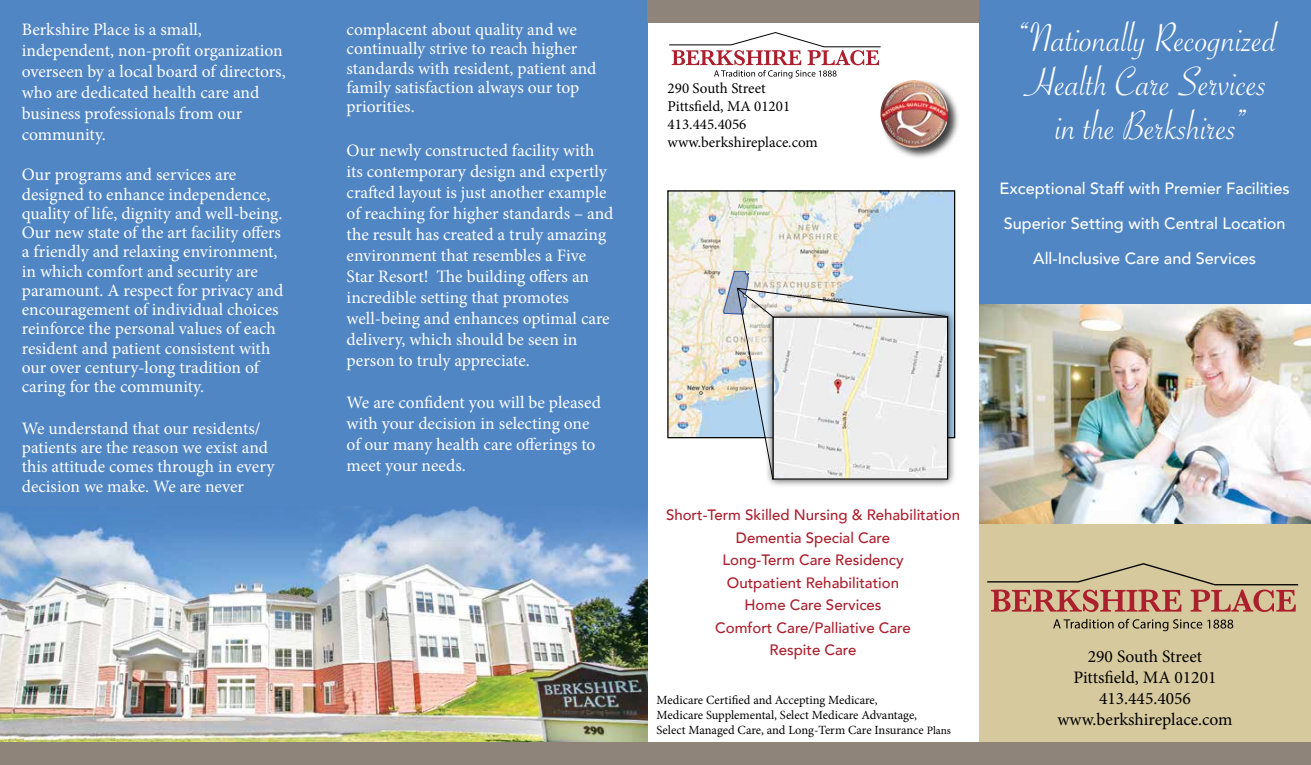
<style>
.page{position:relative;width:1311px;height:765px;background:#fff}
.page>*{position:absolute;margin:0;border:0;box-sizing:border-box;transform-origin:0 0}
.t1{font:43.75px/43.8px "Savoye Let Plain";color:#fff;text-align:center}
.t2{font:17.5px/19.2px "Minion Pro";color:#fff}
.t3{font:17.5px/21px "Minion Pro";color:#000;text-align:center}
.t4{font:500 16.25px/35px "Avenir";color:#fff;text-align:center}
.t5{font:500 15px/22.5px "Avenir";color:#ac1f2d;text-align:center}
.t6{font:15px/18px "Minion Pro";color:#000}
.t7{font:12.5px/15px "Minion Pro";color:#000}
.s1{font-size:11.25px}
</style>
<div class="page">
<img style="left:0;top:542px;width:647px;height:200px">
<div style="left:0;top:0;width:647px;height:505px;background:#5186c5"></div>
<svg style="left:0;top:505px;width:647px;height:37px;background:#6896cc"></svg>
<div style="left:879px;top:79px;width:81px;height:81px;background:#000;opacity:.75"></div>
<img style="left:880px;top:80px;width:68px;height:68px">
<div style="left:979px;top:507px;width:332px;height:258px;background:#d6c99e"></div>
<div style="left:979px;top:0;width:332px;height:336px;background:#5186c5"></div>
<svg style="left:987px;top:563px;width:311px;height:49px"></svg>
<svg style="left:1053px;top:619px;width:180px;height:12px"></svg>
<div style="left:0;top:742px;width:1311px;height:23px;background:#8e847a"></div>
<div style="left:647px;top:0;width:332px;height:22px;background:#8e847a"></div>
<img style="left:669px;top:192px;width:284px;height:244px">
<img style="left:979px;top:304px;width:332px;height:219px">
<svg style="left:669px;top:32px;width:211px;height:46px"></svg>
<div style="left:764px;top:308px;width:192px;height:180px;background:#000;opacity:.75"></div>
<svg style="left:723px;top:271px;width:224px;height:209px;background:#dbdfe1"></svg>
<p class="t2" style="left:22px;top:19px;width:265px;line-height:21px">Berkshire Place is a small, independent, non-profit organization overseen by a local board of directors, who are dedicated health care and business professionals from our community.</p>
<p class="t2" style="left:22px;top:165px;width:263px">Our programs and services are designed to enhance independence, quality of life, dignity and well-being.<br>Our new state of the art facility offers a friendly and relaxing environment, in which comfort and security are paramount. A respect for privacy and encouragement of individual choices reinforce the personal values of each resident and patient consistent with our over century-long tradition of caring for the community.</p>
<p class="t2" style="left:22px;top:419px;width:254px">We understand that our residents/ patients are the reason we exist and this attitude comes through in every decision we make. We are never</p>
<p class="t2" style="left:347px;top:20px;width:251px">complacent about quality and we continually strive to reach higher standards with resident, patient and family satisfaction always our top priorities.</p>
<p class="t2" style="left:347px;top:140px;width:268px;line-height:21px">Our newly constructed facility with its contemporary design and expertly crafted layout is just another example of reaching for higher standards – and the result has created a truly amazing environment that resembles a Five Star Resort! The building offers an incredible setting that promotes well-being and enhances optimal care delivery, which should be seen in person to truly appreciate.</p>
<p class="t2" style="left:347px;top:392px;width:256px;line-height:21px">We are confident you will be pleased with your decision in selecting one of our many health care offerings to meet your needs.</p>
<p class="t6" style="left:667px;top:79px;width:152px">290 South Street<br>Pittsfield, MA 01201<br>413.445.4056 www.berkshireplace.com</p>
<h1 class="t1" style="left:1015px;top:17px;width:263px">“Nationally Recognized<br>Health Care Services in the Berkshires”</h1>
<p class="t4" style="left:999px;top:170px;width:292px">Exceptional Staff with Premier Facilities<br>Superior Setting with Central Location<br>All-Inclusive Care and Services</p>
<p class="t5" style="left:666px;top:503px;width:295px">Short-Term Skilled Nursing &amp; Rehabilitation<br>Dementia Special Care<br>Long-Term Care Residency<br>Outpatient Rehabilitation<br>Home Care Services<br>Comfort Care/Palliative Care<br>Respite Care</p>
<p class="t7" style="left:656px;top:693px;width:296px">Medicare Certified and Accepting Medicare,<br>Medicare Supplemental, Select Medicare Advantage,<br>Select Managed Care, and Long-Term Care Insurance <span class="s1">Plans</span></p>
<p class="t3" style="left:1057px;top:646px;width:177px">290 South Street<br>Pittsfield, MA 01201<br>413.445.4056 www.berkshireplace.com</p>
</div>
